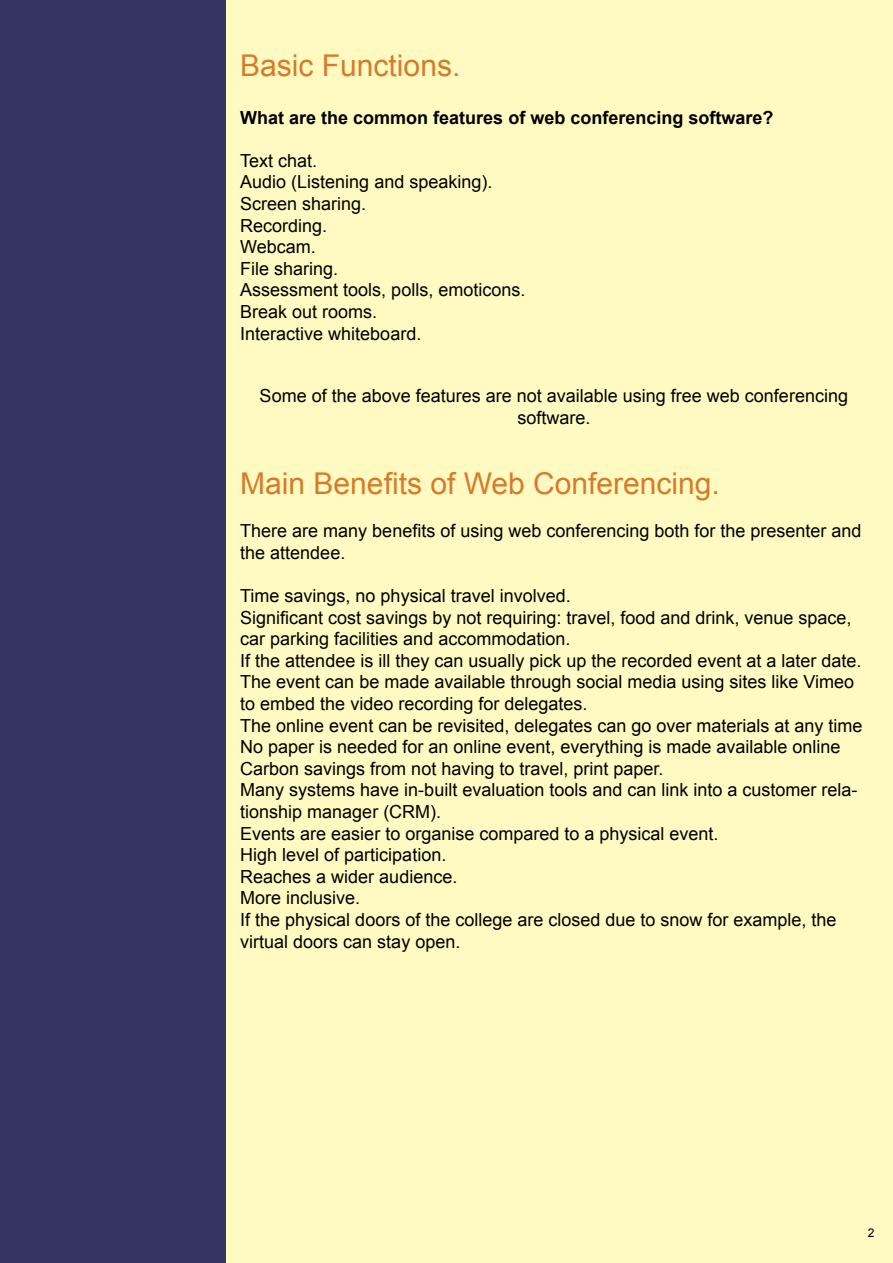
<style>
.page{position:relative;width:893px;height:1263px;background:#fffac2}
.page>*{position:absolute;margin:0;border:0;box-sizing:border-box;transform-origin:0 0}
.t1{font:30px "Arial";color:#d77b2a}
.t2{font:18px/21.6px "Arial";color:#000}
.t3{font:700 18px "Arial";color:#000}
.t4{font:12px "Arial";color:#000}
</style>
<div class="page">
<div style="left:0;top:0;width:225px;height:1263px;background:#343463"></div>
<h1 class="t1" style="left:240px;top:46px;width:222px">Basic Functions.</h1>
<p class="t3" style="left:240px;top:105px;width:535px">What are the common features of web conferencing software?</p>
<p class="t2" style="left:240px;top:150px;width:287px">Text chat.<br>Audio (Listening and speaking).<br>Screen sharing.<br>Recording.<br>Webcam.<br>File sharing.<br>Assessment tools, polls, emoticons.<br>Break out rooms.<br>Interactive whiteboard.</p>
<p class="t2" style="left:260px;top:385px;width:590px;text-align:center">Some of the above features are not available using free web conferencing software.</p>
<h1 class="t1" style="left:240px;top:464px;width:481px">Main Benefits of Web Conferencing.</h1>
<p class="t2" style="left:240px;top:520px;width:623px">There are many benefits of using web conferencing both for the presenter and the attendee.</p>
<p class="t2" style="left:240px;top:585px;width:624px">Time savings, no physical travel involved.<br>Significant cost savings by not requiring: travel, food and drink, venue space, car parking facilities and accommodation.<br>If the attendee is ill they can usually pick up the recorded event at a later date.<br>The event can be made available through social media using sites like Vimeo to embed the video recording for delegates.<br>The online event can be revisited, delegates can go over materials at any time No paper is needed for an online event, everything is made available online Carbon savings from not having to travel, print paper.<br>Many systems have in-built evaluation tools and can link into a customer rela&shy;tionship manager (CRM).<br>Events are easier to organise compared to a physical event.<br>High level of participation.<br>Reaches a wider audience.<br>More inclusive.<br>If the physical doors of the college are closed due to snow for example, the virtual doors can stay open.</p>
<p class="t4" style="left:868px;top:1225px;width:8px">2</p>
</div>
